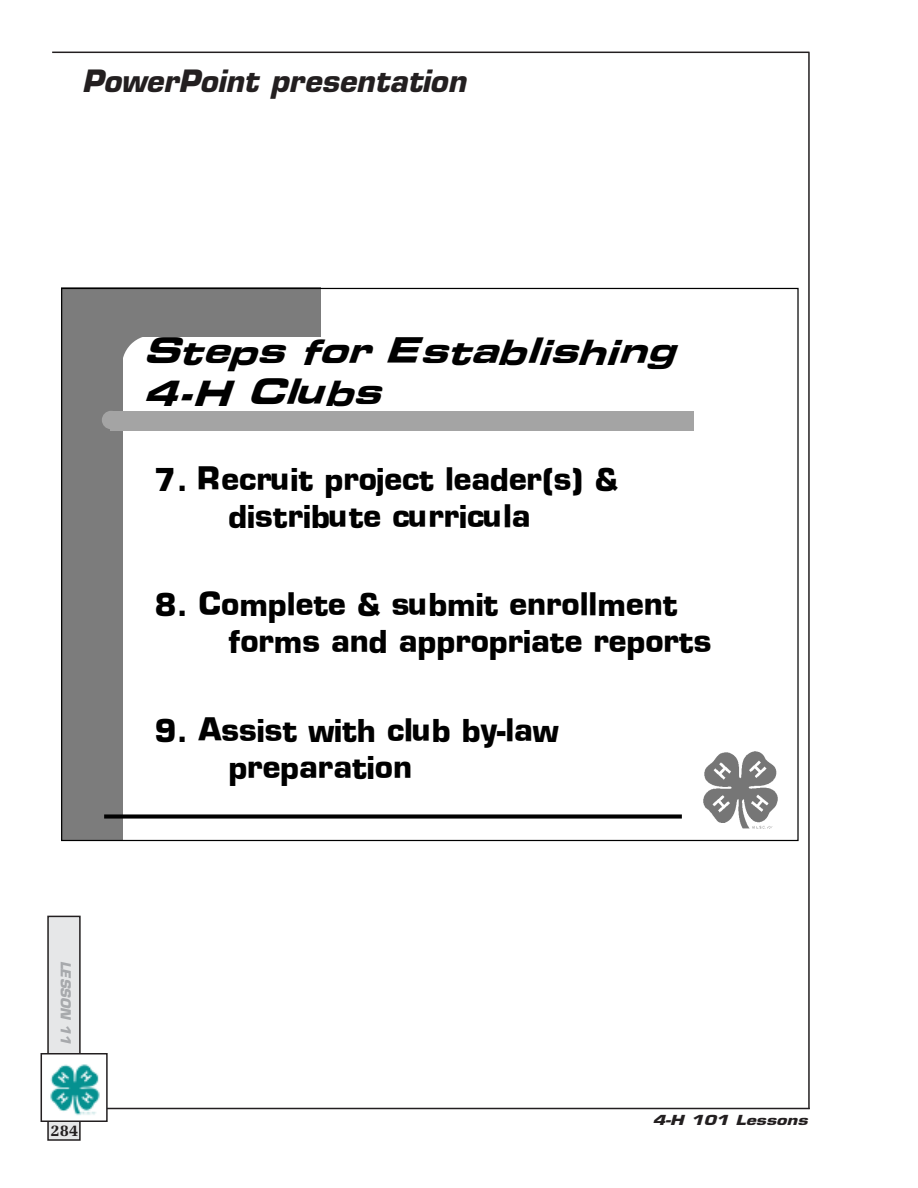
<style>
.page{position:relative;width:918px;height:1188px;background:#fff}
.page>*{position:absolute;margin:0;border:0;box-sizing:border-box;transform-origin:0 0}
.t1{font:italic 34.8px/41.7px "Eurostile Bold Extended Two";color:#000}
.t2{font:700 30.75px/36.9px "Eurostile";color:#000}
.t3{font:italic 700 30px "Eurostile";color:#231f20}
.t4{font:700 16.5px "Melior";color:#231f20}
.t5{font:italic 700 13.5px "Eurostile";color:#231f20;scale:1.3 1}
.t6{font:italic 700 13.5px "Eurostile";color:#a7a9ac}
</style>
<div class="page">
<img style="left:703px;top:751px;width:75px;height:78px">
<div style="left:61px;top:288px;width:62px;height:553px;background:#7c7c7c"></div>
<svg style="left:123px;top:337px;width:19px;height:21px"></svg>
<div style="left:104px;top:814px;width:578px;height:5px;background:#010101"></div>
<div style="left:62px;top:288px;width:258px;height:49px;background:#7c7c7c"></div>
<div style="left:110px;top:411px;width:584px;height:20px;background:#a4a4a4"></div>
<div style="left:102px;top:411px;width:18px;height:18px;background:#a4a4a4;border-radius:50%"></div>
<hr style="left:91px;top:1108px;width:719px;height:1px;background:#231f20">
<hr style="left:52px;top:52px;width:757px;height:1px;background:#231f20">
<hr style="left:808px;top:53px;width:2px;height:1056px;background:#231f20">
<div style="left:48px;top:916px;width:32px;height:224px;background:#e6e7e8"></div>
<div style="left:47px;top:916px;width:34px;height:225px;border:2px solid #231f20"></div>
<div style="left:41px;top:1054px;width:66px;height:67px;background:#fff"></div>
<img style="left:50px;top:1064px;width:50px;height:51px">
<div style="left:41px;top:1053px;width:67px;height:69px;border:2px solid #231f20"></div>
<p class="t3" style="left:82px;top:69px;width:386px">PowerPoint presentation</p>
<p class="t1" style="left:142px;top:334px;width:544px">Steps for Establishing<br>4-H Clubs</p>
<p class="t2" style="left:155px;top:464px;width:465px;text-align:center">7. Recruit project leader(s) &amp; distribute curricula</p>
<p class="t2" style="left:228px;top:590px;width:485px;text-indent:-74px">8. Complete &amp; submit enrollment forms and appropriate reports</p>
<p class="t6" style="left:71px;top:961px;width:85px;rotate:90deg">LESSON 11</p>
<p class="t4" style="left:51px;top:1124px;width:29px">284</p>
<p class="t2" style="left:228px;top:715px;width:332px;text-indent:-74px">9. Assist with club by-law preparation</p>
<p class="t5" style="left:653px;top:1115px;width:121px">4-H 101 Lessons</p>
</div>
